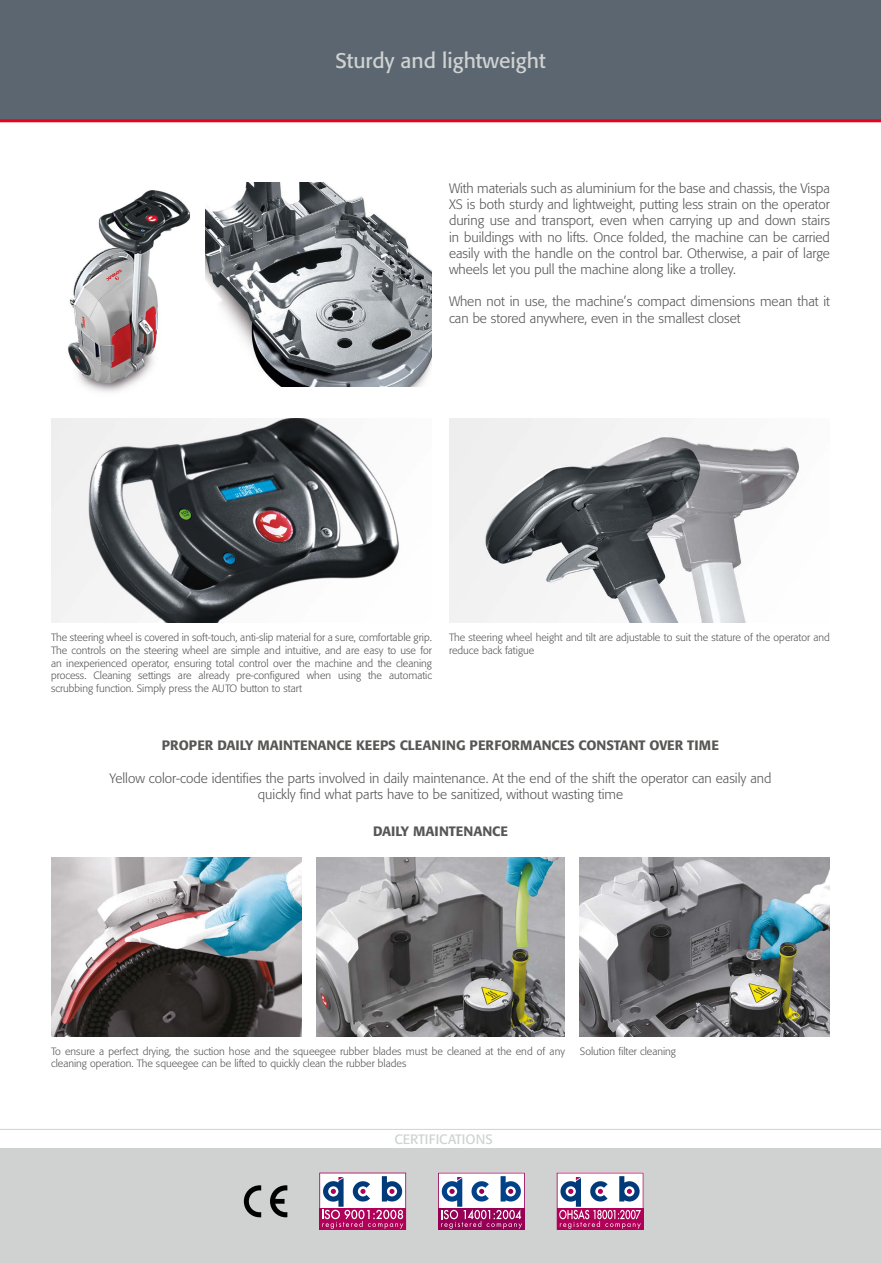
<style>
.page{position:relative;width:881px;height:1263px;background:#fff}
.page>*{position:absolute;margin:0;border:0;box-sizing:border-box;transform-origin:0 0}
.t1{font:21px "Formata";color:#d0d2d2}
.t2{font:300 13.5px/16.2px "Formata";color:#575756;text-align:justify}
.t3{font:500 13.5px "Formata";color:#575756}
.t4{font:13.5px "Formata";color:#d0d2d2}
.t5{font:300 10.5px/12.6px "Formata";color:#575756;text-align:justify}
</style>
<div class="page">
<div style="left:0;top:1148px;width:880px;height:115px;background:#d0d2d2"></div>
<hr style="left:0;top:1129px;width:880px;height:1px;background:#d0d2d2">
<svg style="left:438px;top:1172px;width:86px;height:58px;background:#b088b0"></svg>
<svg style="left:556px;top:1172px;width:87px;height:58px;background:#ba88af"></svg>
<svg style="left:319px;top:1172px;width:87px;height:58px;background:#ba86ae"></svg>
<svg style="left:244px;top:1185px;width:17px;height:32px"></svg>
<svg style="left:270px;top:1185px;width:17px;height:32px"></svg>
<img style="left:449px;top:419px;width:350px;height:204px">
<img style="left:205px;top:183px;width:227px;height:204px">
<img style="left:51px;top:419px;width:348px;height:204px">
<img style="left:67px;top:190px;width:123px;height:202px">
<img style="left:51px;top:858px;width:250px;height:178px">
<img style="left:316px;top:858px;width:248px;height:178px">
<img style="left:579px;top:858px;width:250px;height:178px">
<div style="left:0;top:0;width:880px;height:121px;background:#5b6670"></div>
<hr style="left:0;top:119px;width:880px;height:3px;background:#e30520">
<h1 class="t1" style="left:335px;top:47px;width:212px">Sturdy and lightweight</h1>
<p class="t2" style="left:449px;top:180px;width:382px">With materials such as aluminium for the base and chassis, the Vispa XS is both sturdy and lightweight, putting less strain on the operator during use and transport, even when carrying up and down stairs in buildings with no lifts. Once folded, the machine can be carried easily with the handle on the control bar. Otherwise, a pair of large wheels let you pull the machine along like a trolley.</p>
<p class="t2" style="left:449px;top:294px;width:382px">When not in use, the machine’s compact dimensions mean that it can be stored anywhere, even in the smallest closet</p>
<p class="t5" style="left:51px;top:632px;width:382px">The steering wheel is covered in soft-touch, anti-slip material for a sure, comfortable grip.<br>The controls on the steering wheel are simple and intuitive, and are easy to use for an inexperienced operator, ensuring total control over the machine and the cleaning process. Cleaning settings are already pre-configured when using the automatic scrubbing function. Simply press the AUTO button to start</p>
<p class="t5" style="left:449px;top:632px;width:382px">The steering wheel height and tilt are adjustable to suit the stature of the operator and reduce back fatigue</p>
<p class="t3" style="left:162px;top:737px;width:558px">PROPER DAILY MAINTENANCE KEEPS CLEANING PERFORMANCES CONSTANT OVER TIME</p>
<p class="t2" style="left:109px;top:770px;width:663px;text-align:center">Yellow color-code identifies the parts involved in daily maintenance. At the end of the shift the operator can easily and quickly find what parts have to be sanitized, without wasting time</p>
<p class="t3" style="left:373px;top:823px;width:136px">DAILY MAINTENANCE</p>
<p class="t5" style="left:51px;top:1045px;width:515px">To ensure a perfect drying, the suction hose and the squeegee rubber blades must be cleaned at the end of any</p>
<p class="t5" style="left:579px;top:1045px;width:98px">Solution filter cleaning</p>
<p class="t5" style="left:51px;top:1057px;width:356px">cleaning operation. The squeegee can be lifted to quickly clean the rubber blades</p>
<p class="t4" style="left:394px;top:1130px;width:100px">CERTIFICATIONS</p>
</div>
